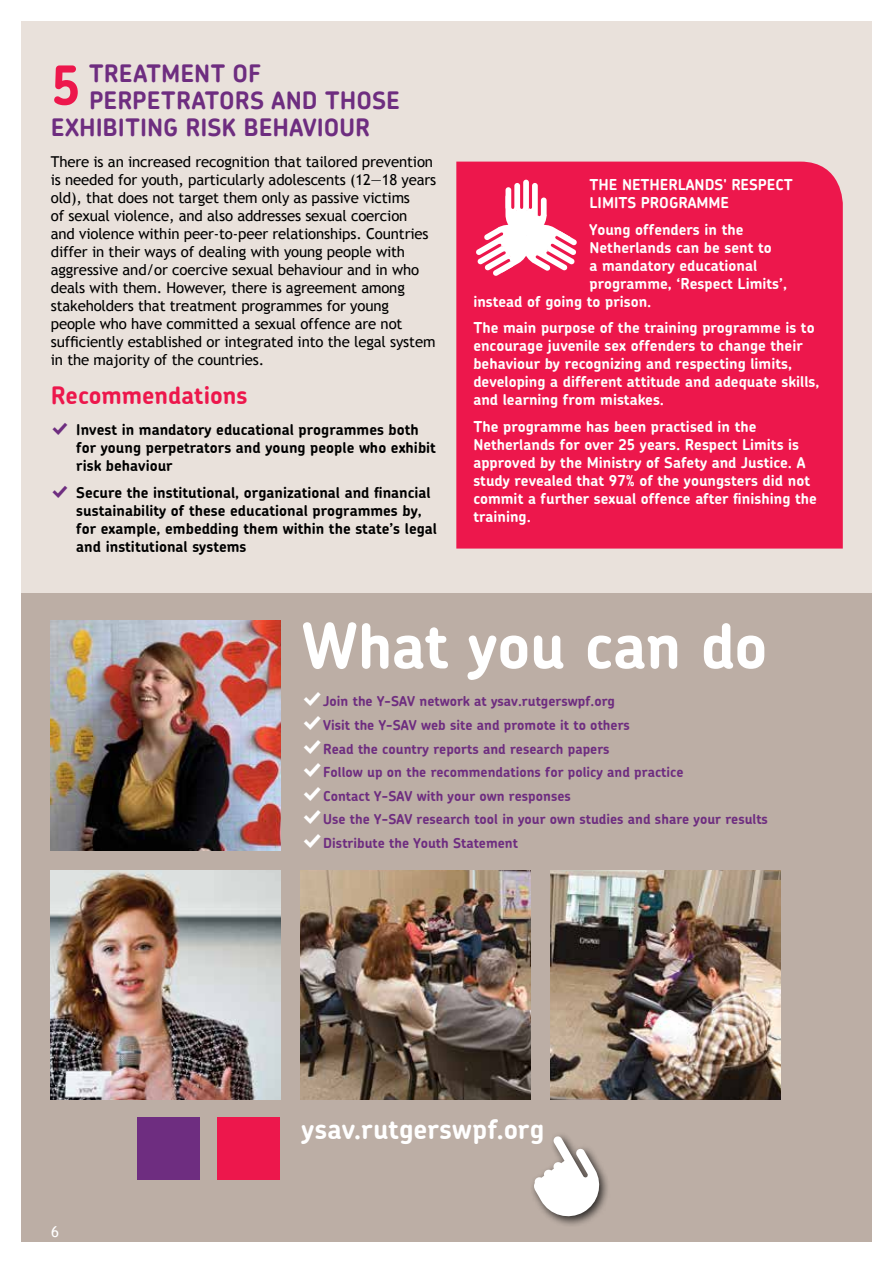
<style>
.page{position:relative;width:893px;height:1263px;background:#fff}
.page>*{position:absolute;margin:0;border:0;box-sizing:border-box;transform-origin:0 0}
.t1{font:700 62.7px "Chevin";letter-spacing:-.01em;color:#fff}
.t2{font:700 54px "Chevin";color:#ed174c}
.t3{font:700 27px "Chevin";letter-spacing:.005em;color:#fff}
.t4{font:700 24px "Chevin";letter-spacing:.005em;color:#6e2d80}
.t5{font:700 24px "Chevin";letter-spacing:-.005em;color:#ed174c}
.t6{font:700 15px/18px "Chevin";color:#fff}
.t7{font:15px/18px "Trebuchet MS";letter-spacing:-.01em;color:#000}
.t8{font:700 15px/18px "Chevin";color:#000}
.t9{font:15px "Trebuchet MS";color:#fff}
.t10{font:700 13.8px/23.7px "Chevin";color:#6e2d80}
.s1{font-family:"Modern Pictograms";font-weight:400;font-size:21px;color:#6e2d80}
.s2{font-family:"Modern Pictograms";font-weight:400;font-size:24px;color:#fff}
</style>
<div class="page">
<div style="left:21px;top:21px;width:851px;height:1221px;background:#e9e1db"></div>
<div style="left:22px;top:593px;width:850px;height:649px;background:#bcaea5"></div>
<div style="left:456px;top:162px;width:387px;height:387px;background:#ed174c"></div>
<div style="left:532px;top:183px;width:6px;height:34px;background:#fff;border-radius:3px"></div>
<div style="left:523px;top:180px;width:6px;height:30px;background:#fff;border-radius:3px"></div>
<div style="left:514px;top:183px;width:6px;height:27px;background:#fff;border-radius:3px"></div>
<div style="left:505px;top:187px;width:6px;height:23px;background:#fff;border-radius:3px"></div>
<svg style="left:476px;top:195px;width:101px;height:81px;background:#f58aa4"></svg>
<div style="left:529px;top:1132px;width:81px;height:95px;background:#000;opacity:.75"></div>
<svg style="left:534px;top:1136px;width:70px;height:84px"></svg>
<div style="left:218px;top:1117px;width:62px;height:63px;background:#ed174c"></div>
<div style="left:137px;top:1117px;width:62px;height:63px;background:#6e2d80"></div>
<img style="left:301px;top:870px;width:229px;height:230px">
<img style="left:551px;top:870px;width:230px;height:230px">
<img style="left:51px;top:621px;width:229px;height:229px">
<img style="left:51px;top:870px;width:229px;height:230px">
<h3 class="t4" style="left:89px;top:57px;width:89px">TREATMEN</h3>
<h3 class="t4" style="left:211px;top:57px;width:49px">T OF</h3>
<h3 class="t4" style="left:89px;top:84px;width:310px">PERPETRATORS AND THOSE</h3>
<h3 class="t4" style="left:51px;top:111px;width:321px">EXHIBITING RISK BEHAVIOUR</h3>
<p class="t7" style="left:51px;top:152px;width:387px">There is an increased recognition that tailored prevention is needed for youth, particularly adolescents (12―18 years old), that does not target them only as passive victims<br>of sexual violence, and also addresses sexual coercion<br>and violence within peer-to-peer relationships. Countries differ in their ways of dealing with young people with aggressive and/or coercive sexual behaviour and in who deals with them. However, there is agreement among stakeholders that treatment programmes for young people who have committed a sexual offence are not sufficiently established or integrated into the legal system in the majority of the countries.</p>
<h3 class="t5" style="left:51px;top:380px;width:198px">Recommendations</h3>
<p class="t8" style="left:76px;top:420px;width:361px;text-indent:-26px"><span class="s1">%</span> Invest in mandatory educational programmes both for young perpetrators and young people who exhibit risk behaviour</p>
<p class="t8" style="left:76px;top:483px;width:362px;text-indent:-26px"><span class="s1">%</span> Secure the institutional, organizational and financial sustainability of these educational programmes by, for example, embedding them within the state’s legal and institutional systems</p>
<h2 class="t2" style="left:51px;top:50px;width:32px">5</h2>
<p class="t6" style="left:589px;top:175px;width:201px">the netherlands' Respect<br>Limits</p>
<p class="t6" style="left:589px;top:189px;width:155px;line-height:26.5px;text-indent:51px">programme<br>Young offenders in the</p>
<p class="t6" style="left:589px;top:238px;width:184px">Netherlands can be sent to</p>
<p class="t6" style="left:589px;top:256px;width:169px">a mandatory educational</p>
<p class="t6" style="left:589px;top:274px;width:199px">programme, ‘Respect Limits’,</p>
<p class="t6" style="left:473px;top:292px;width:180px">instead of going to prison.</p>
<p class="t6" style="left:473px;top:318px;width:348px">The main purpose of the training programme is to encourage juvenile sex offenders to change their behaviour by recognizing and respecting limits, developing a different attitude and adequate skills, and learning from mistakes.</p>
<p class="t6" style="left:473px;top:417px;width:345px">The programme has been practised in the Netherlands for over 25 years. Respect Limits is approved by the M inistry of Safety and Justice. A study revealed that 97% of the youngsters did not commit a further sexual offence after finishing the training.</p>
<h1 class="t1" style="left:302px;top:605px;width:467px">What you can do</h1>
<p class="t10" style="left:302px;top:689px;width:468px"><span class="s2">%</span>Join the Y-SAV network at ysav.rutgerswpf.org<br><span class="s2">%</span>Visit the Y-SAV web site and promote it to others<br><span class="s2">%</span>Read the country reports and research papers<br><span class="s2">%</span>Follow up on the recommendations for policy and practice<br><span class="s2">%</span>Contact Y-SAV with your own responses<br><span class="s2">%</span>Use the Y-SAV research tool in your own studies and share your results <span class="s2">%</span>Distribute the Youth Statement</p>
<p class="t9" style="left:51px;top:1223px;width:9px">6</p>
<h3 class="t3" style="left:301px;top:1111px;width:244px">ysav.rutgerswpf.org</h3>
</div>
